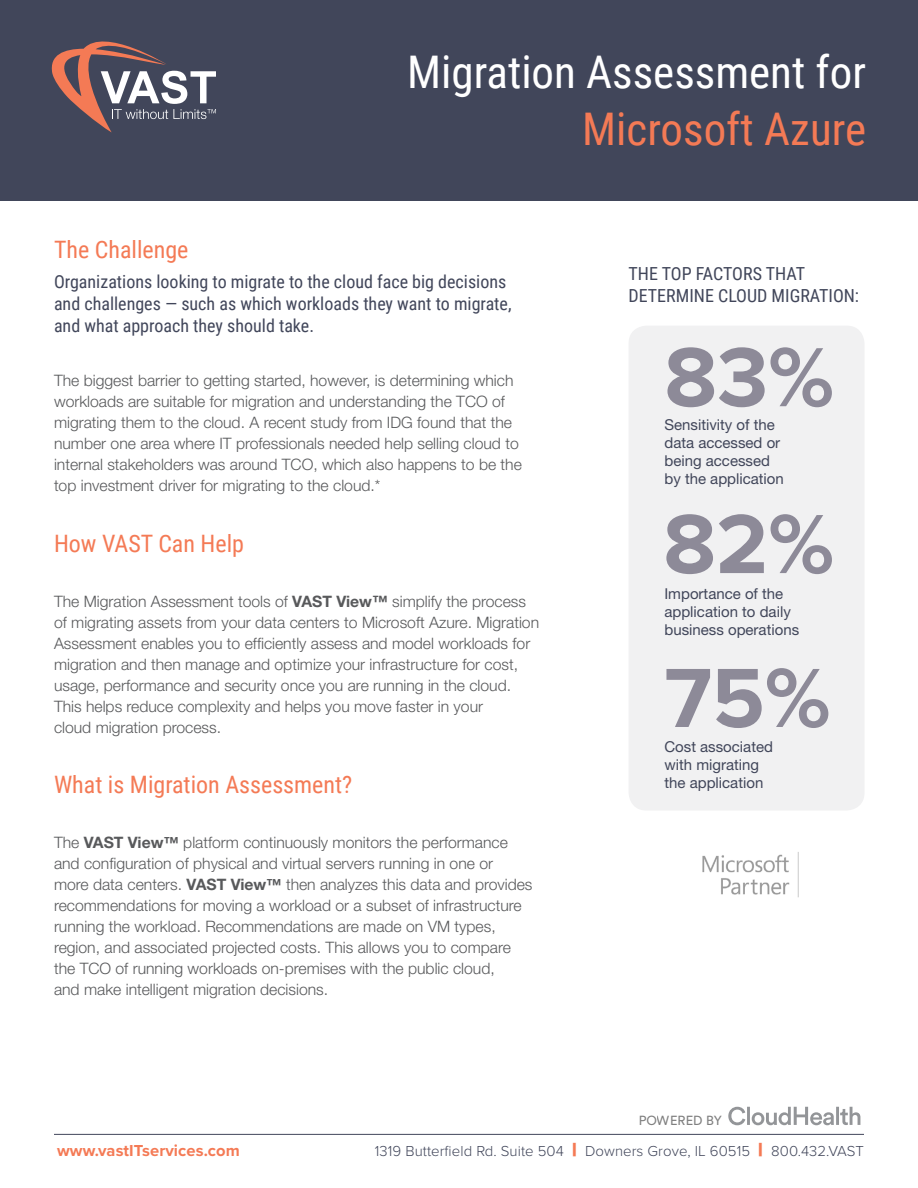
<style>
.page{position:relative;width:918px;height:1188px;background:#fff}
.page>*{position:absolute;margin:0;border:0;box-sizing:border-box;transform-origin:0 0}
.t1{font:700 87px/153.9px "Proxima Nova";color:#8d8a98}
.t2{font:45px "Roboto Condensed";color:#fff}
.t3{font:45px "Roboto Condensed";color:#f47a55}
.t4{font:24px "Roboto Condensed";color:#f47a55}
.t5{font:18px/21.6px "Roboto Condensed";color:#41465a}
.t6{font:700 16.5px "Proxima Nova";letter-spacing:.005em;color:#f47a55}
.t7{font:300 15.75px/21px "Helvetica Neue";color:#58595b}
.t8{font:15px/18px "Helvetica Neue";color:#41465a}
.t9{font:300 15px "Proxima Nova";letter-spacing:.005em;color:#41465a}
.t10{font:13.05px "Circular Std";color:#000}
.s1{font-weight:700}
.s2{font-weight:700;font-size:15.3px}
.s3{font-family:"Helvetica Neue";font-weight:900;font-size:18px;color:#f47a55}
</style>
<div class="page">
<div style="left:0;top:0;width:918px;height:201px;background:#41465a"></div>
<svg style="left:51px;top:41px;width:165px;height:91px"></svg>
<hr style="left:54px;top:1134px;width:810px;height:1px;background:#41465a">
<div style="left:629px;top:326px;width:236px;height:485px;background:#f1f1f2;border-radius:18px"></div>
<svg style="left:728px;top:1107px;width:132px;height:18px"></svg>
<img style="left:702px;top:852px;width:97px;height:46px">
<h2 class="t2" style="left:407px;top:40px;width:460px">Migration Assessment for</h2>
<h2 class="t3" style="left:582px;top:97px;width:285px">Microsoft Azure</h2>
<h3 class="t4" style="left:54px;top:232px;width:136px">The Challenge</h3>
<p class="t5" style="left:54px;top:271px;width:459px">Organizations looking to migrate to the cloud face big decisions and challenges — such as which workloads they want to migrate, and what approach they should take.</p>
<p class="t7" style="left:54px;top:370px;width:469px">The biggest barrier to getting started, however, is determining which workloads are suitable for migration and understanding the TCO of migrating them to the cloud. A recent study from IDG found that the number one area where IT professionals needed help selling cloud to internal stakeholders was around TCO, which also happens to be the top investment driver for migrating to the cloud.*</p>
<h3 class="t4" style="left:54px;top:527px;width:192px">How VAST Can Help</h3>
<p class="t7" style="left:54px;top:590px;width:487px">The Migration Assessment tools of <span class="s1">VAST View™</span> simplify the process of migrating assets from your data centers to Microsoft Azure. Migration Assessment enables you to efficiently assess and model workloads for migration and then manage and optimize your infrastructure for cost, usage, performance and security once you are running in the cloud.<br>This helps reduce complexity and helps you move faster in your<br>cloud migration process.</p>
<h3 class="t4" style="left:54px;top:768px;width:300px">What is Migration Assessment?</h3>
<p class="t7" style="left:54px;top:831px;width:480px">The <span class="s1">VAST View</span><span class="s2">™</span> platform continuously monitors the performance and configuration of physical and virtual servers running in one or<br>more data centers. <span class="s1">VAST View</span><span class="s2">™</span> then analyzes this data and provides recommendations for moving a workload or a subset of infrastructure running the workload. Recommendations are made on VM types, region, and associated projected costs. This allows you to compare the TCO of running workloads on-premises with the public cloud,<br>and make intelligent migration decisions.</p>
<p class="t5" style="left:629px;top:262px;width:232px">THE TOP FACTORS THAT<br>DETERMINE CLOUD MIGRATION:</p>
<h1 class="t1" style="left:664px;top:298px;width:171px">83%</h1>
<p class="t8" style="left:664px;top:415px;width:121px">Sensitivity of the data accessed or being accessed by the application</p>
<h1 class="t1" style="left:663px;top:465px;width:172px">82%<br>75%</h1>
<p class="t8" style="left:664px;top:585px;width:136px">Importance of the application to daily business operations</p>
<p class="t8" style="left:664px;top:738px;width:110px">Cost associated with migrating the application</p>
<p class="t10" style="left:639px;top:1113px;width:85px">POWERED BY</p>
<p class="t6" style="left:57px;top:1138px;width:184px">www.vastITservices.com</p>
<p class="t9" style="left:375px;top:1140px;width:491px">1319 Butterfield Rd. Suite 504 <span class="s3">|</span> Downers Grove, IL 60515 <span class="s3">|</span> 800.432.VAST</p>
</div>
